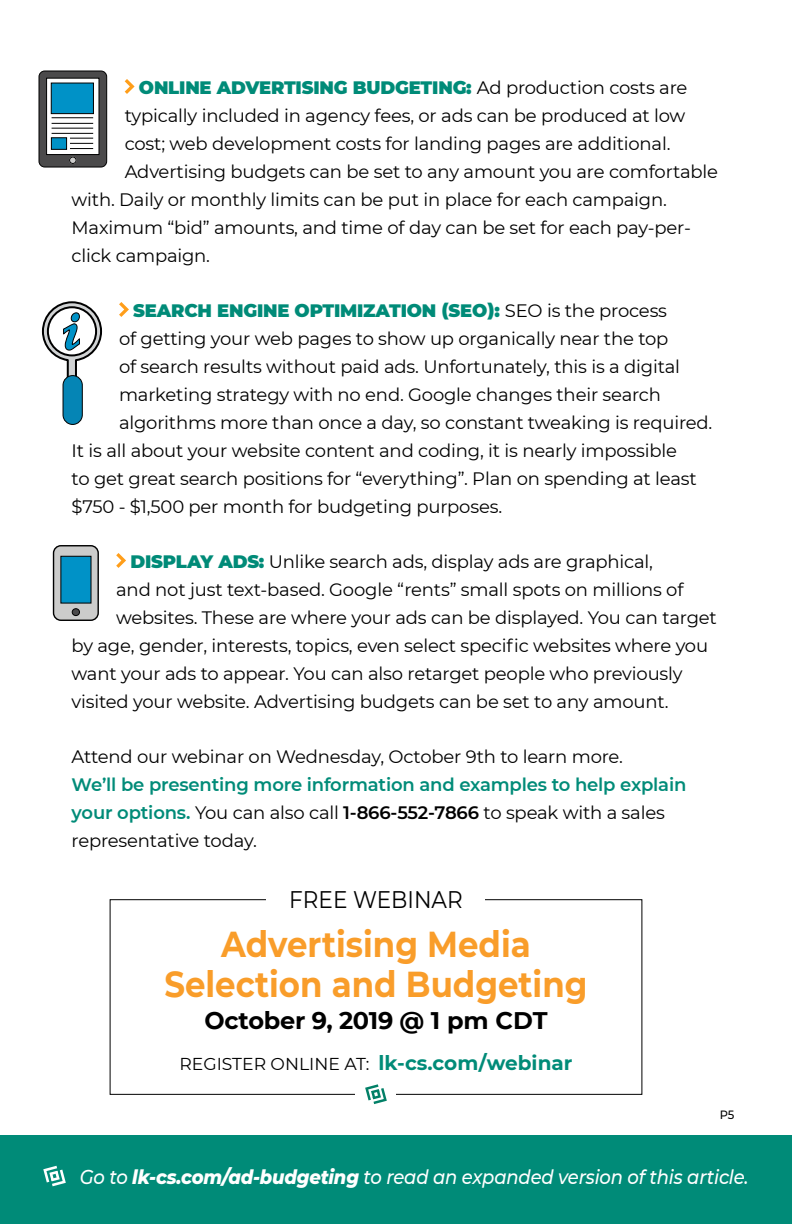
<style>
.page{position:relative;width:792px;height:1224px;background:#fff}
.page>*{position:absolute;margin:0;border:0;box-sizing:border-box;transform-origin:0 0}
.t1{font:700 36px/40px "Montserrat";color:#f99d2a;text-align:center;scale:.9 1}
.t2{font:700 24px "Montserrat";letter-spacing:-.01em;color:#000}
.t3{font:24px "Montserrat";color:#000;scale:.9 1}
.t4{font:italic 500 20px "Montserrat";letter-spacing:-.01em;color:#fff;scale:.9 1}
.t5{font:18px "Montserrat";letter-spacing:-.01em;color:#000}
.t6{font:600 18px/28px "Montserrat";letter-spacing:-.01em;color:#008b78}
.t7{font:900 18px "Montserrat";letter-spacing:-.01em;color:#008b78}
.t8{font:17.2px "Montserrat";color:#000}
.t9{font:500 12px "Montserrat";color:#000;scale:.95 1}
.s1{font-weight:400;color:#000}
.s2{font-weight:900;color:#008b78}
.s3{color:#000}
.s4{font-weight:700;font-size:20px;color:#008b78}
.s5{font-weight:800}
</style>
<div class="page">
<div style="left:0;top:1135px;width:792px;height:89px;background:#008b78"></div>
<svg style="left:125px;top:79px;width:10px;height:15px"></svg>
<svg style="left:119px;top:302px;width:10px;height:15px"></svg>
<svg style="left:116px;top:553px;width:10px;height:15px"></svg>
<div style="left:110px;top:899px;width:532px;height:196px;border:1px solid #000"></div>
<div style="left:267px;top:870px;width:218px;height:53px;background:#fff"></div>
<div style="left:356px;top:1081px;width:40px;height:26px;background:#fff"></div>
<svg style="left:365px;top:1084px;width:22px;height:20px"></svg>
<div style="left:39px;top:71px;width:68px;height:96px;background:#4b4a4b;border-radius:6px"></div>
<div style="left:39px;top:71px;width:68px;height:97px;border:1px solid #000;border-radius:6px"></div>
<svg style="left:71px;top:157px;width:5px;height:5px"></svg>
<div style="left:69px;top:157px;width:8px;height:7px;border:1px solid #000;border-radius:50%"></div>
<svg style="left:46px;top:78px;width:53px;height:77px;background:#dcdcdc"></svg>
<div style="left:51px;top:83px;width:43px;height:31px;background:#0092c7;border:1px solid #000"></div>
<hr style="left:52px;top:117px;width:41px;height:1px;background:#000">
<hr style="left:52px;top:123px;width:41px;height:1px;background:#000">
<hr style="left:52px;top:128px;width:41px;height:1px;background:#000">
<hr style="left:52px;top:133px;width:41px;height:1px;background:#000">
<svg style="left:70px;top:138px;width:23px;height:11px"></svg>
<div style="left:51px;top:137px;width:16px;height:13px;background:#0092c7;border:1px solid #000"></div>
<div style="left:54px;top:546px;width:44px;height:74px;background:#cccccb;border-radius:7px"></div>
<div style="left:53px;top:545px;width:46px;height:76px;border:1px solid #000;border-radius:7px"></div>
<div style="left:60px;top:556px;width:31px;height:48px;background:#0092c7"></div>
<div style="left:72px;top:609px;width:8px;height:7px;background:#4b4a4b;border-radius:50%"></div>
<div style="left:72px;top:608px;width:8px;height:8px;border:1px solid #000;border-radius:50%"></div>
<svg style="left:41px;top:301px;width:62px;height:104px"></svg>
<div style="left:63px;top:376px;width:19px;height:48px;background:#0585b5;border-radius:10px"></div>
<div style="left:63px;top:375px;width:20px;height:50px;border:1px solid #000;border-radius:10px"></div>
<svg style="left:43px;top:1166px;width:23px;height:20px"></svg>
<p class="t7" style="left:139px;top:74px;width:550px">ONLINE ADVERTISING BUDGETING: <span class="s1">Ad production costs are</span></p>
<p class="t5" style="left:125px;top:103px;width:562px">typically included in agency fees, or ads can be produced at low</p>
<p class="t5" style="left:125px;top:131px;width:547px">cost; web development costs for landing pages are additional.</p>
<p class="t5" style="left:125px;top:159px;width:595px">Advertising budgets can be set to any amount you are comfortable</p>
<p class="t5" style="left:72px;top:187px;width:597px">with. Daily or monthly limits can be put in place for each campaign.</p>
<p class="t5" style="left:72px;top:215px;width:621px">Maximum “bid” amounts, and time of day can be set for each pay-per-</p>
<p class="t5" style="left:72px;top:243px;width:140px">click campaign.</p>
<p class="t7" style="left:133px;top:297px;width:535px">SEARCH ENGINE OPTIMIZATION (SEO): <span class="s1">SEO is the process</span></p>
<p class="t5" style="left:119px;top:326px;width:551px">of getting your web pages to show up organically near the top</p>
<p class="t5" style="left:119px;top:354px;width:563px">of search results without paid ads. Unfortunately, this is a digital</p>
<p class="t5" style="left:119px;top:382px;width:543px">marketing strategy with no end. Google changes their search</p>
<p class="t5" style="left:119px;top:410px;width:595px">algorithms more than once a day, so constant tweaking is required.</p>
<p class="t5" style="left:72px;top:438px;width:607px">It is all about your website content and coding, it is nearly impossible</p>
<p class="t5" style="left:72px;top:466px;width:627px">to get great search positions for “everything”. Plan on spending at least</p>
<p class="t5" style="left:72px;top:494px;width:432px">$750 - $1,500 per month for budgeting purposes.</p>
<p class="t5" style="left:130px;top:549px;width:524px"><span class="s2">DISPLAY ADS:</span> Unlike search ads, display ads are graphical,</p>
<p class="t5" style="left:116px;top:577px;width:569px">and not just text-based. Google “rents” small spots on millions of</p>
<p class="t5" style="left:116px;top:605px;width:602px">websites. These are where your ads can be displayed. You can target</p>
<p class="t5" style="left:72px;top:633px;width:638px">by age, gender, interests, topics, even select specific websites where you</p>
<p class="t5" style="left:72px;top:661px;width:613px">want your ads to appear. You can also retarget people who previously</p>
<p class="t5" style="left:72px;top:689px;width:598px">visited your website. Advertising budgets can be set to any amount.</p>
<p class="t5" style="left:72px;top:744px;width:553px">Attend our webinar on Wednesday, October 9th to learn more.</p>
<p class="t6" style="left:72px;top:770px;width:616px">We’ll be presenting more information and examples to help explain your options. <span class="s1">You can also call</span> <span class="s3">1-866-552-7866</span> <span class="s1">to speak with a sales representative today.</span></p>
<h2 class="t3" style="left:289px;top:883px;width:194px">FREE WEBINAR</h2>
<h1 class="t1" style="left:164px;top:922px;width:472px">Advertising Media<br>Selection and Budgeting</h1>
<h2 class="t2" style="left:204px;top:1003px;width:345px">October 9, 2019 @ 1 pm CDT</h2>
<p class="t8" style="left:180px;top:1052px;width:394px">REGISTER ONLINE AT: <span class="s4">lk-cs.com/webinar</span></p>
<p class="t9" style="left:720px;top:1106px;width:17px">P5</p>
<p class="t4" style="left:80px;top:1163px;width:745px">Go to <span class="s5">lk-cs.com/ad-budgeting</span> to read an expanded version of this article.</p>
</div>
